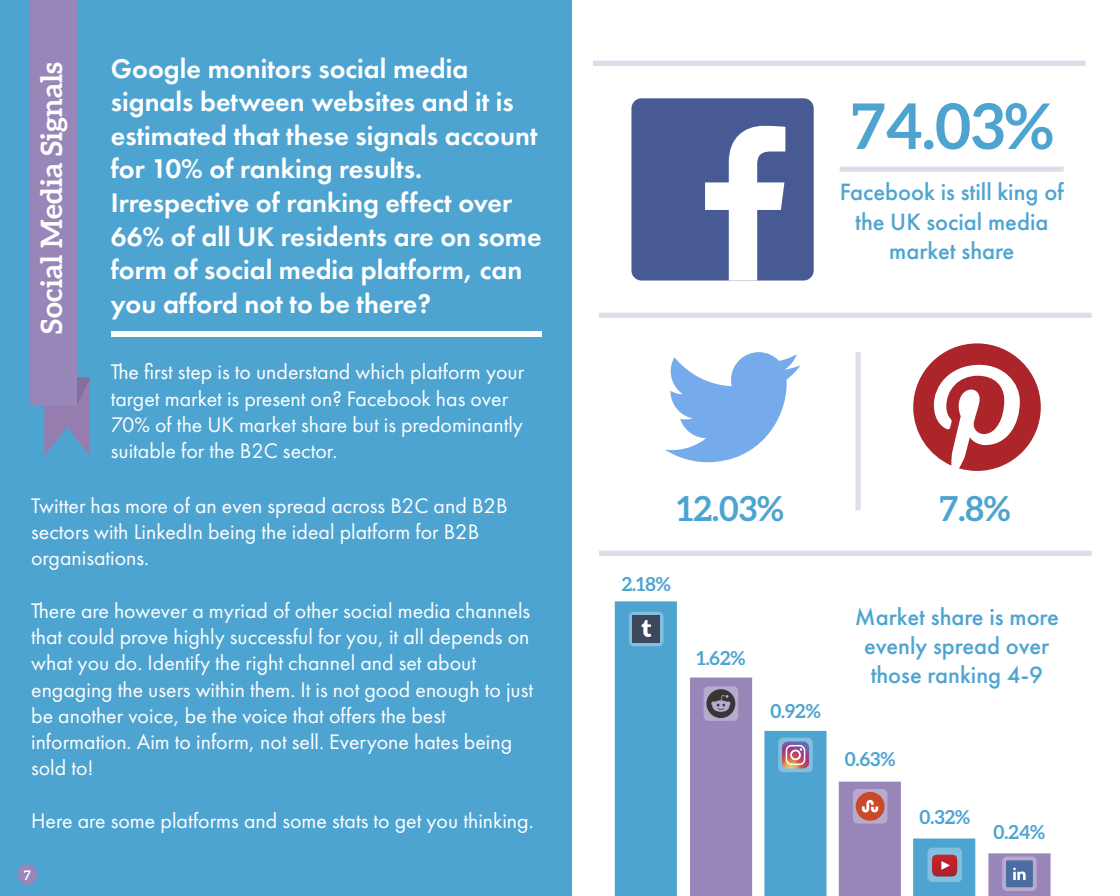
<style>
.page{position:relative;width:1120px;height:896px;background:#fff}
.page>*{position:absolute;margin:0;border:0;box-sizing:border-box;transform-origin:0 0}
.t1{font:700 63px "Aleo";color:#4ea4d1}
.t2{font:700 34.48px "Aleo";color:#4ea4d1}
.t3{font:700 29.4px "Aleo";color:#fff}
.t4{font:600 28px/33.6px "Futura PT";color:#fff}
.t5{font:500 24.5px/29.4px "Futura PT";color:#4ea4d1;text-align:center}
.t6{font:21.88px/26.2px "Futura PT";color:#fff}
.t7{font:700 19.25px "Aleo";color:#4ea4d1}
.t8{font:700 13.12px "Aleo";color:#fff}
</style>
<div class="page">
<div style="left:0;top:0;width:572px;height:896px;background:#4ea4d1"></div>
<div style="left:631px;top:98px;width:183px;height:183px;background:#485a94;border-radius:10px"></div>
<svg style="left:705px;top:126px;width:80px;height:155px"></svg>
<svg style="left:665px;top:352px;width:135px;height:110px"></svg>
<svg style="left:913px;top:343px;width:128px;height:128px"></svg>
<div style="left:840px;top:167px;width:224px;height:5px;background:#e0daea"></div>
<div style="left:17px;top:864px;width:21px;height:21px;background:#9986b9;border-radius:50%"></div>
<svg style="left:44px;top:377px;width:47px;height:79px"></svg>
<div style="left:30px;top:0;width:47px;height:406px;background:#9986b9"></div>
<div style="left:599px;top:313px;width:493px;height:5px;background:#e0daea"></div>
<div style="left:599px;top:551px;width:493px;height:5px;background:#e0daea"></div>
<div style="left:593px;top:61px;width:493px;height:5px;background:#e0daea"></div>
<div style="left:855px;top:352px;width:6px;height:158px;background:#e0daea"></div>
<div style="left:111px;top:331px;width:430px;height:5px;background:#fff"></div>
<div style="left:615px;top:601px;width:62px;height:295px;background:#4ea4d1"></div>
<div style="left:629px;top:612px;width:35px;height:34px;background:linear-gradient(to bottom,#82bfde,#82bfde);border-radius:5px"></div>
<div style="left:633px;top:615px;width:27px;height:28px;background:#3d485c"></div>
<svg style="left:642px;top:620px;width:9px;height:17px"></svg>
<div style="left:690px;top:678px;width:62px;height:218px;background:#9986b9"></div>
<div style="left:704px;top:686px;width:34px;height:35px;background:#b7aacd;border-radius:5px"></div>
<svg style="left:706px;top:689px;width:29px;height:29px"></svg>
<div style="left:764px;top:731px;width:63px;height:165px;background:#4ea4d1"></div>
<svg style="left:778px;top:738px;width:35px;height:34px"></svg>
<svg style="left:782px;top:741px;width:27px;height:27px"></svg>
<div style="left:839px;top:782px;width:62px;height:114px;background:#9986b9"></div>
<svg style="left:853px;top:789px;width:34px;height:35px"></svg>
<div style="left:856px;top:792px;width:29px;height:29px;background:#cb492a;border-radius:50%"></div>
<svg style="left:862px;top:800px;width:16px;height:12px"></svg>
<div style="left:913px;top:839px;width:62px;height:57px;background:#4ea4d1"></div>
<svg style="left:928px;top:848px;width:34px;height:34px"></svg>
<svg style="left:932px;top:855px;width:25px;height:22px"></svg>
<div style="left:988px;top:853px;width:63px;height:43px;background:#9986b9"></div>
<svg style="left:1002px;top:857px;width:35px;height:34px"></svg>
<div style="left:1006px;top:860px;width:27px;height:27px;background:#4b6da2"></div>
<svg style="left:1013px;top:868px;width:13px;height:12px"></svg>
<h3 class="t3" style="left:35px;top:334px;width:273px;rotate:-90deg">Social Media Signals</h3>
<p class="t4" style="left:111px;top:51px;width:432px">Google monitors social media signals between websites and it is estimated that these signals account for 10% of ranking results.<br>Irrespective of ranking effect over<br>66% of all UK residents are on some form of social media platform, can you afford not to be there?</p>
<p class="t6" style="left:111px;top:359px;width:415px">The first step is to understand which platform your target market is present on? Facebook has over 70% of the UK market share but is predominantly suitable for the B2C sector.</p>
<p class="t6" style="left:31px;top:492px;width:478px">Twitter has more of an even spread across B2C and B2B sectors with LinkedIn being the ideal platform for B2B organisations.</p>
<p class="t6" style="left:31px;top:597px;width:504px">There are however a myriad of other social media channels that could prove highly successful for you, it all depends on what you do. Identify the right channel and set about engaging the users within them. It is not good enough to just be another voice, be the voice that offers the best information. Aim to inform, not sell. Everyone hates being sold to!</p>
<p class="t6" style="left:31px;top:807px;width:504px">Here are some platforms and some stats to get you thinking.</p>
<p class="t8" style="left:24px;top:867px;width:9px">7</p>
<h1 class="t1" style="left:852px;top:90px;width:203px">74.03%</h1>
<p class="t5" style="left:840px;top:177px;width:226px">Facebook is still king of the UK social media market share</p>
<h2 class="t2" style="left:677px;top:488px;width:108px">12.03%</h2>
<h2 class="t2" style="left:940px;top:488px;width:72px">7.8%</h2>
<p class="t7" style="left:622px;top:573px;width:50px">2.18%</p>
<p class="t7" style="left:696px;top:647px;width:51px">1.62%</p>
<p class="t7" style="left:770px;top:700px;width:52px">0.92%</p>
<p class="t5" style="left:855px;top:602px;width:205px">Market share is more evenly spread over those ranking 4-9</p>
<p class="t7" style="left:845px;top:748px;width:52px">0.63%</p>
<p class="t7" style="left:920px;top:806px;width:52px">0.32%</p>
<p class="t7" style="left:994px;top:820px;width:53px">0.24%</p>
</div>
